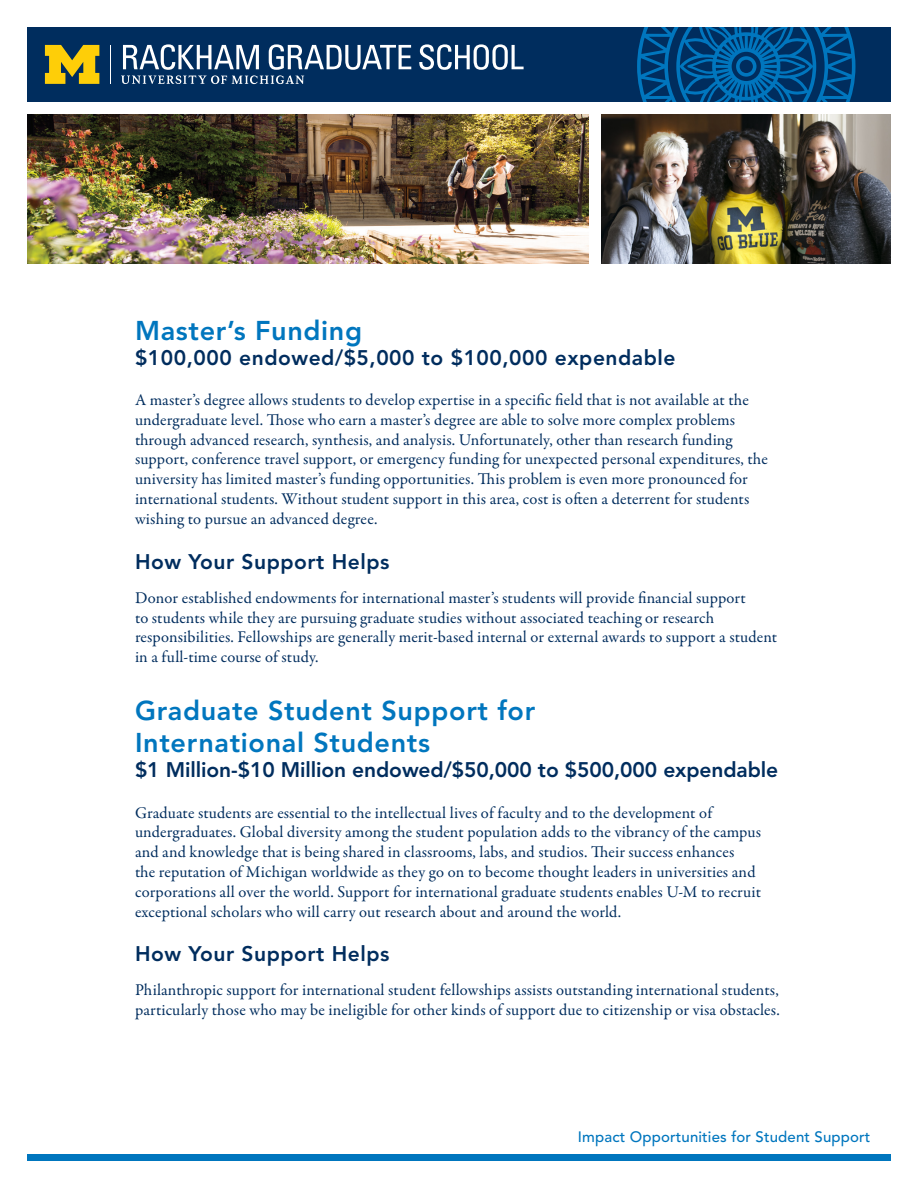
<style>
.page{position:relative;width:918px;height:1188px;background:#fff}
.page>*{position:absolute;margin:0;border:0;box-sizing:border-box;transform-origin:0 0}
.t1{font:800 27px/32.4px "Avenir LT Std";letter-spacing:.025em;color:#0076be}
.t2{font:800 21px "Avenir LT Std";letter-spacing:.025em;color:#002d5e}
.t3{font:800 21px "Avenir LT Std";letter-spacing:-.005em;color:#002d5e}
.t4{font:16.5px/19.8px "Garamond Premr Pro";letter-spacing:.01em;color:#002d5e}
.t5{font:500 15px "Avenir LT Std";letter-spacing:.01em;color:#0076be}
</style>
<div class="page">
<div style="left:27px;top:1155px;width:864px;height:6px;background:#0076be"></div>
<div style="left:27px;top:27px;width:864px;height:75px;background:#002d5e"></div>
<svg style="left:419px;top:44px;width:105px;height:26px"></svg>
<hr style="left:110px;top:45px;width:1px;height:39px;background:#fff">
<svg style="left:45px;top:45px;width:54px;height:39px"></svg>
<svg style="left:121px;top:44px;width:290px;height:40px"></svg>
<svg style="left:637px;top:27px;width:218px;height:75px"></svg>
<img style="left:27px;top:114px;width:562px;height:150px">
<img style="left:602px;top:114px;width:289px;height:150px">
<p class="t1" style="left:135px;top:315px;width:229px">Master’s Funding</p>
<p class="t2" style="left:135px;top:346px;width:542px">$100,000 endowed/$5,000 to $100,000 expendable</p>
<p class="t4" style="left:135px;top:390px;width:634px">A master’s degree allows students to develop expertise in a specific field that is not available at the undergraduate level. Those who earn a master’s degree are able to solve more complex problems through advanced research, synthesis, and analysis. Unfortunately, other than research funding support, conference travel support, or emergency funding for unexpected personal expenditures, the university has limited master’s funding opportunities. This problem is even more pronounced for international students. Without student support in this area, cost is often a deterrent for students wishing to pursue an advanced degree.</p>
<p class="t2" style="left:135px;top:549px;width:256px">How Your Support Helps</p>
<p class="t4" style="left:135px;top:588px;width:644px">Donor established endowments for international master’s students will provide financial support<br>to students while they are pursuing graduate studies without associated teaching or research responsibilities. Fellowships are generally merit-based internal or external awards to support a student in a full-time course of study.</p>
<p class="t1" style="left:135px;top:694px;width:402px">Graduate Student Support for<br>International Students</p>
<p class="t3" style="left:135px;top:758px;width:645px">$1 Million-$10 Million endowed/$50,000 to $500,000 expendable</p>
<p class="t4" style="left:135px;top:803px;width:628px">Graduate students are essential to the intellectual lives of faculty and to the development of undergraduates. Global diversity among the student population adds to the vibrancy of the campus and and knowledge that is being shared in classrooms, labs, and studios. Their success enhances<br>the reputation of Michigan worldwide as they go on to become thought leaders in universities and corporations all over the world. Support for international graduate students enables U-M to recruit exceptional scholars who will carry out research about and around the world.</p>
<p class="t2" style="left:135px;top:941px;width:256px">How Your Support Helps</p>
<p class="t4" style="left:135px;top:980px;width:646px">Philanthropic support for international student fellowships assists outstanding international students, particularly those who may be ineligible for other kinds of support due to citizenship or visa obstacles.</p>
<p class="t5" style="left:578px;top:1128px;width:294px">Impact Opportunities for Student Support</p>
</div>
